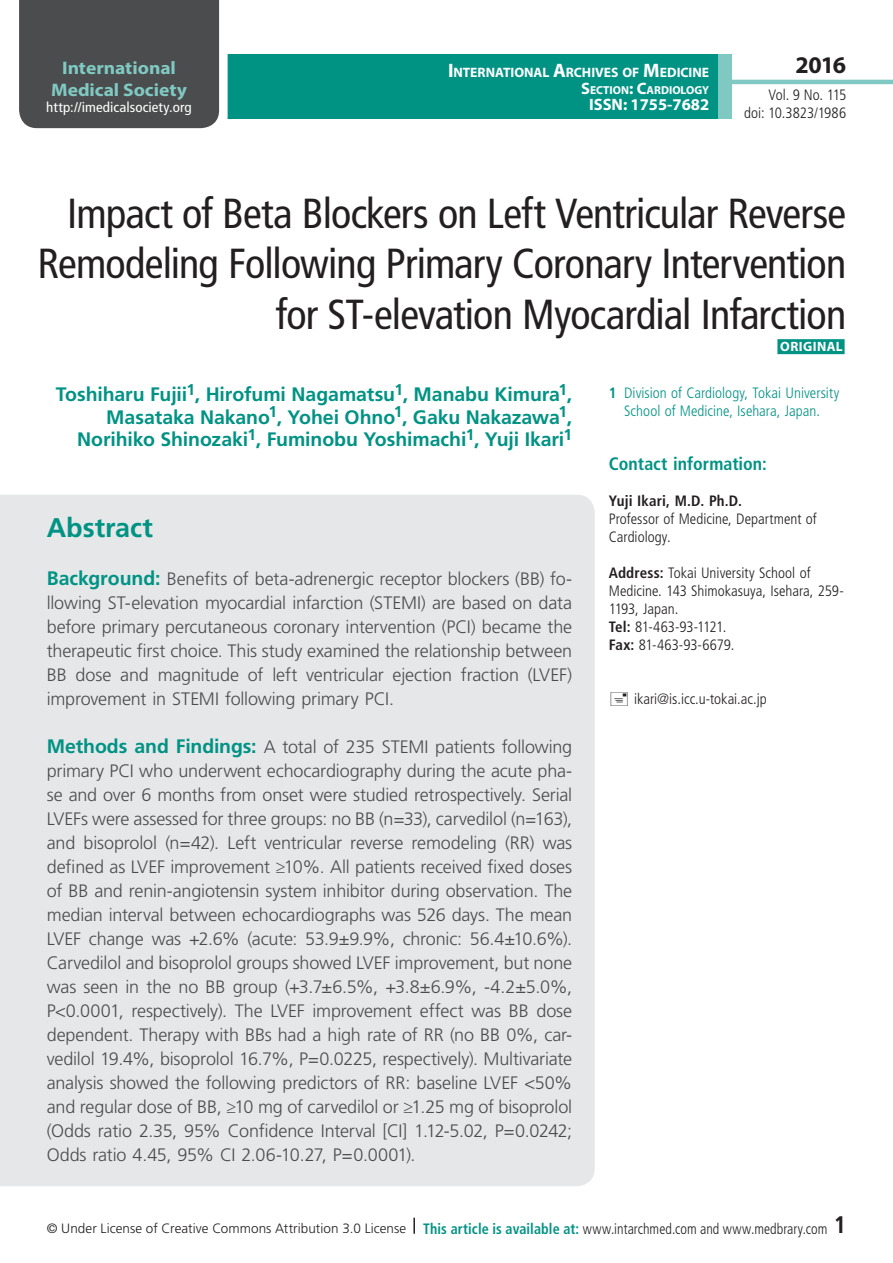
<style>
.page{position:relative;width:893px;height:1263px;background:#fff}
.page>*{position:absolute;margin:0;border:0;box-sizing:border-box;transform-origin:0 0}
.t1{font:condensed 42px/50.4px "Frutiger LT Std";letter-spacing:-.02em;color:#231f20;text-align:right}
.t2{font:700 27px "Frutiger LT Std";letter-spacing:-.005em;color:#009384}
.t3{font:700 24px "Myriad Pro";color:#231f20}
.t4{font:700 condensed 24px "Frutiger LT Std";color:#231f20}
.t5{font:700 19.5px/22.5px "Frutiger LT Std";letter-spacing:-.005em;color:#009384;text-align:right}
.t6{font:700 18.15px/21.8px "Myriad Pro";color:#80c9c2;text-align:center;scale:1.07 1}
.t7{font:300 18px/24px "Frutiger LT Std";letter-spacing:-.01em;color:#4b4c4d;text-align:justify}
.t8{font:700 condensed 18px "Frutiger LT Std";color:#009384}
.t9{font:700 16.5px "Myriad Pro";color:#fff}
.t10{font:300 condensed 15px/18px "Frutiger LT Std";color:#231f20}
.t11{font:300 condensed 15px/18px "Frutiger LT Std";color:#009384;text-align:center}
.t12{font:700 condensed 15px "Frutiger LT Std";letter-spacing:.005em;color:#231f20}
.t13{font:condensed 13.95px "Frutiger LT Std";letter-spacing:.005em;color:#fff;scale:1.07 1}
.t14{font:700 13.65px "Myriad Pro";letter-spacing:-.005em;color:#fff}
.t15{font:300 13.5px "Frutiger LT Std";letter-spacing:.005em;color:#231f20}
.t16{font:700 13.5px "Myriad Pro";letter-spacing:.03em;color:#fff}
.t17{font:700 11.55px "Myriad Pro";color:#fff}
.s1{font-size:19.5px}
.s2{font-size:16.5px}
.s3{font-weight:700}
.s4{font-weight:700;font-size:19.5px;color:#009384}
.s5{font-weight:700;font-stretch:condensed;font-size:15px;color:#009384}
.s6{font-stretch:condensed;font-size:15px}
</style>
<div class="page">
<div style="left:23px;top:54px;width:762px;height:65px;background:#009384"></div>
<div style="left:19px;top:0;width:209px;height:129px;background:#4b4c4d"></div>
<div style="left:732px;top:36px;width:161px;height:94px;background:#fff"></div>
<hr style="left:730px;top:80px;width:163px;height:4px;background:#80c9c2">
<div style="left:718px;top:54px;width:14px;height:65px;background:#80c9c2"></div>
<svg style="left:413px;top:1218px;width:2px;height:16px"></svg>
<div style="left:0;top:495px;width:595px;height:691px;background:#e6e7e9"></div>
<div style="left:777px;top:339px;width:68px;height:15px;background:#009384"></div>
<p class="t6" style="left:51px;top:56px;width:129px">International<br>Medical Society</p>
<p class="t13" style="left:46px;top:99px;width:137px">http://imedicalsociety.org</p>
<p class="t14" style="left:448px;top:64px;width:263px"><span class="s1">I</span>NTERNATIONAL <span class="s1">A</span>RCHIVES OF <span class="s1">M</span>EDICINE</p>
<p class="t17" style="left:581px;top:82px;width:130px"><span class="s2">S</span>ECTION<span class="s2">: C</span>ARDIOLOGY</p>
<p class="t9" style="left:589px;top:94px;width:122px">ISSN: 1755-7682</p>
<h3 class="t3" style="left:795px;top:49px;width:52px">2016</h3>
<p class="t10" style="left:744px;top:86px;width:103px;text-align:right">Vol. 9 No. 115 doi: 10.3823/1986</p>
<h1 class="t1" style="left:38px;top:188px;width:810px">Impact of Beta Blockers on Left Ventricular Reverse<br>Remodeling Following Primary Coronary Intervention for ST-elevation Myocardial Infarction</h1>
<p class="t16" style="left:780px;top:338px;width:64px">ORIGINAL</p>
<p class="t5" style="left:56px;top:383px;width:518px">Toshiharu Fujii<sup>1</sup>, Hirofumi Nagamatsu<sup>1</sup>, Manabu Kimura<sup>1</sup>,<br>Masataka Nakano<sup>1</sup>, Yohei Ohno<sup>1</sup>, Gaku Nakazawa<sup>1</sup>,<br>Norihiko Shinozaki<sup>1</sup>, Fuminobu Yoshimachi<sup>1</sup>, Yuji Ikari<sup>1</sup></p>
<p class="t11" style="left:609px;top:384px;width:232px"><span class="s3">1</span> Division of Cardiology, Tokai University<br>School of Medicine, Isehara, Japan.</p>
<p class="t8" style="left:609px;top:453px;width:159px">Contact information:</p>
<p class="t12" style="left:609px;top:492px;width:135px">Yuji Ikari, M.D. Ph.D.</p>
<p class="t10" style="left:609px;top:510px;width:209px">Professor of Medicine, Department of<br>Cardiology.</p>
<p class="t10" style="left:609px;top:564px;width:237px"><span class="s3">Address:</span> Tokai University School of<br>Medicine. 143 Shimokasuya, Isehara, 259-<br>1193, Japan.<br><span class="s3">Tel:</span> 81-463-93-1121.<br><span class="s3">Fax:</span> 81-463-93-6679.</p>
<h2 class="t2" style="left:47px;top:512px;width:108px">Abstract</h2>
<p class="t7" style="left:47px;top:567px;width:527px"><span class="s4">Background:</span> Benefits of beta-adrenergic receptor blockers (BB) fo&shy;llowing ST-elevation myocardial infarction (STEMI) are based on data before primary percutaneous coronary intervention (PCI) became the therapeutic first choice. This study examined the relationship between BB dose and magnitude of left ventricular ejection fraction (LVEF) improvement in STEMI following primary PCI.</p>
<p class="t7" style="left:47px;top:735px;width:527px"><span class="s4">Methods and Findings:</span> A total of 235 STEMI patients following primary PCI who underwent echocardiography during the acute pha&shy;se and over 6 months from onset were studied retrospectively. Serial LVEFs were assessed for three groups: no BB (n=33), carvedilol (n=163), and bisoprolol (n=42). Left ventricular reverse remodeling (RR) was defined as LVEF improvement ≥10%. All patients received fixed doses of BB and renin-angiotensin system inhibitor during observation. The median interval between echocardiographs was 526 days. The mean LVEF change was +2.6% (acute: 53.9±9.9%, chronic: 56.4±10.6%).<br>Carvedilol and bisoprolol groups showed LVEF improvement, but none was seen in the no BB group (+3.7±6.5%, +3.8±6.9%, -4.2±5.0%, P&lt;0.0001, respectively). The LVEF improvement effect was BB dose dependent. Therapy with BBs had a high rate of RR (no BB 0%, car&shy;vedilol 19.4%, bisoprolol 16.7%, P=0.0225, respectively). Multivariate analysis showed the following predictors of RR: baseline LVEF &lt;50% and regular dose of BB, ≥10 mg of carvedilol or ≥1.25 mg of bisoprolol (Odds ratio 2.35, 95% Confidence Interval [CI] 1.12-5.02, P=0.0242; Odds ratio 4.45, 95% CI 2.06-10.27, P=0.0001).</p>
<p class="t10" style="left:634px;top:690px;width:134px">ikari@is.icc.u-tokai.ac.jp</p>
<p class="t15" style="left:47px;top:1220px;width:782px">© Under License of Creative Commons Attribution 3.0 License <span class="s5">This article is available at:</span> <span class="s6">www.intarchmed.com and www.medbrary.com</span></p>
<h3 class="t4" style="left:834px;top:1210px;width:14px">1</h3>
</div>
